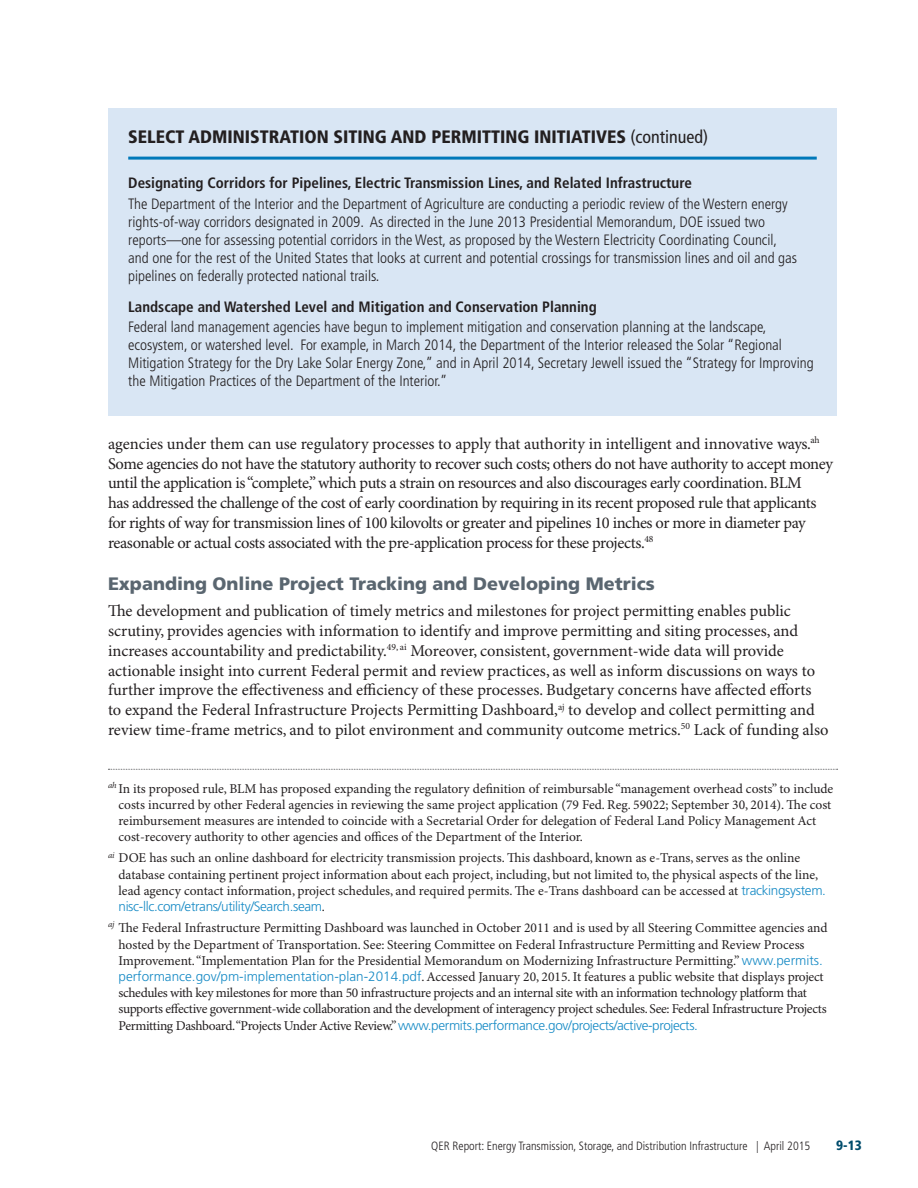
<style>
.page{position:relative;width:918px;height:1188px;background:#fff}
.page>*{position:absolute;margin:0;border:0;box-sizing:border-box;transform-origin:0 0}
.findings_box_title{font:900 condensed 18px "Frutiger LT Std";color:#231f20}
.t1{font:900 18px "Frutiger LT Std";color:#5a6670}
.body{font:16.5px/19.8px "Minion Pro";letter-spacing:-.01em;color:#231f20}
.Recommendadions_body{font:300 condensed 15px/18px "Frutiger LT Std";color:#231f20}
.Recommendadions_body-2{font:700 condensed 15px "Frutiger LT Std";color:#231f20}
.footnote{font:13.5px/16.2px "Minion Pro";letter-spacing:-.005em;color:#231f20}
.t2{font:900 condensed 13.5px "Frutiger LT Std";color:#004c6c}
.t3{font:300 condensed 12px "Frutiger LT Std";color:#231f20}
.s1{font-weight:400}
.s2{font-family:"Frutiger LT Std";font-weight:300;color:#168ac5}
</style>
<div class="page">
<svg style="left:108px;top:769px;width:730px;height:1px"></svg>
<div style="left:108px;top:108px;width:729px;height:308px;background:#d9e6f4"></div>
<hr style="left:128px;top:157px;width:689px;height:3px;background:#0078b9">
<p class="findings_box_title" style="left:128px;top:126px;width:581px">SELECT ADMINISTRATION SITING AND PERMITTING INITIATIVES <span class="s1">(continued)</span></p>
<p class="Recommendadions_body-2" style="left:128px;top:174px;width:565px">Designating Corridors for Pipelines, Electric Transmission Lines, and Related Infrastructure</p>
<p class="Recommendadions_body" style="left:128px;top:195px;width:670px">The Department of the Interior and the Department of Agriculture are conducting a periodic review of the Western energy rights-of-way corridors designated in 2009. As directed in the June 2013 Presidential Memorandum, DOE issued two reports—one for assessing potential corridors in the West, as proposed by the Western Electricity Coordinating Council, and one for the rest of the United States that looks at current and potential crossings for transmission lines and oil and gas pipelines on federally protected national trails.</p>
<p class="Recommendadions_body-2" style="left:128px;top:298px;width:470px">Landscape and Watershed Level and Mitigation and Conservation Planning</p>
<p class="Recommendadions_body" style="left:128px;top:318px;width:687px">Federal land management agencies have begun to implement mitigation and conservation planning at the landscape, ecosystem, or watershed level. For example, in March 2014, the Department of the Interior released the Solar “Regional Mitigation Strategy for the Dry Lake Solar Energy Zone,” and in April 2014, Secretary Jewell issued the “Strategy for Improving the Mitigation Practices of the Department of the Interior.”</p>
<p class="body" style="left:108px;top:434px;width:727px">agencies under them can use regulatory processes to apply that authority in intelligent and innovative ways.<sup>ah </sup>Some agencies do not have the statutory authority to recover such costs; others do not have authority to accept money until the application is “complete,” which puts a strain on resources and also discourages early coordination. BLM<br>has addressed the challenge of the cost of early coordination by requiring in its recent proposed rule that applicants for rights of way for transmission lines of 100 kilovolts or greater and pipelines 10 inches or more in diameter pay reasonable or actual costs associated with the pre-application process for these projects.<sup>48</sup></p>
<h3 class="t1" style="left:108px;top:572px;width:548px">Expanding Online Project Tracking and Developing Metrics</h3>
<p class="body" style="left:108px;top:602px;width:722px">The development and publication of timely metrics and milestones for project permitting enables public scrutiny, provides agencies with information to identify and improve permitting and siting processes, and increases accountability and predictability.<sup>49,</sup> <sup>ai</sup> Moreover, consistent, government-wide data will provide actionable insight into current Federal permit and review practices, as well as inform discussions on ways to further improve the effectiveness and efficiency of these processes. Budgetary concerns have affected efforts to expand the Federal Infrastructure Projects Permitting Dashboard,<sup>aj</sup> to develop and collect permitting and review time-frame metrics, and to pilot environment and community outcome metrics.<sup>50</sup> Lack of funding also</p>
<p class="footnote" style="left:118px;top:781px;width:716px;text-indent:-10px"><sup>ah</sup> In its proposed rule, BLM has proposed expanding the regulatory definition of reimbursable “management overhead costs” to include costs incurred by other Federal agencies in reviewing the same project application (79 Fed. Reg. 59022; September 30, 2014). The cost reimbursement measures are intended to coincide with a Secretarial Order for delegation of Federal Land Policy Management Act cost-recovery authority to other agencies and offices of the Department of the Interior.</p>
<p class="footnote" style="left:118px;top:851px;width:709px;text-indent:-10px"><sup>ai</sup> DOE has such an online dashboard for electricity transmission projects. This dashboard, known as e-Trans, serves as the online database containing pertinent project information about each project, including, but not limited to, the physical aspects of the line, lead agency contact information, project schedules, and required permits. The e-Trans dashboard can be accessed at <span class="s2">trackingsystem. nisc-llc.com/etrans/utility/Search.seam</span>.</p>
<p class="footnote" style="left:118px;top:920px;width:711px;text-indent:-10px"><sup>aj</sup> The Federal Infrastructure Permitting Dashboard was launched in October 2011 and is used by all Steering Committee agencies and hosted by the Department of Transportation. See: Steering Committee on Federal Infrastructure Permitting and Review Process Improvement. “Implementation Plan for the Presidential Memorandum on Modernizing Infrastructure Permitting.” <span class="s2">www.permits. performance.gov/pm-implementation-plan-2014.pdf</span>. Accessed January 20, 2015. It features a public website that displays project schedules with key milestones for more than 50 infrastructure projects and an internal site with an information technology platform that supports effective government-wide collaboration and the development of interagency project schedules. See: Federal Infrastructure Projects Permitting Dashboard. “Projects Under Active Review.” <span class="s2">www.permits.performance.gov/projects/active-projects.</span></p>
<p class="t3" style="left:431px;top:1139px;width:381px">QER Report: Energy Transmission, Storage, and Distribution Infrastructure | April 2015</p>
<p class="t2" style="left:836px;top:1137px;width:27px">9-13</p>
</div>
